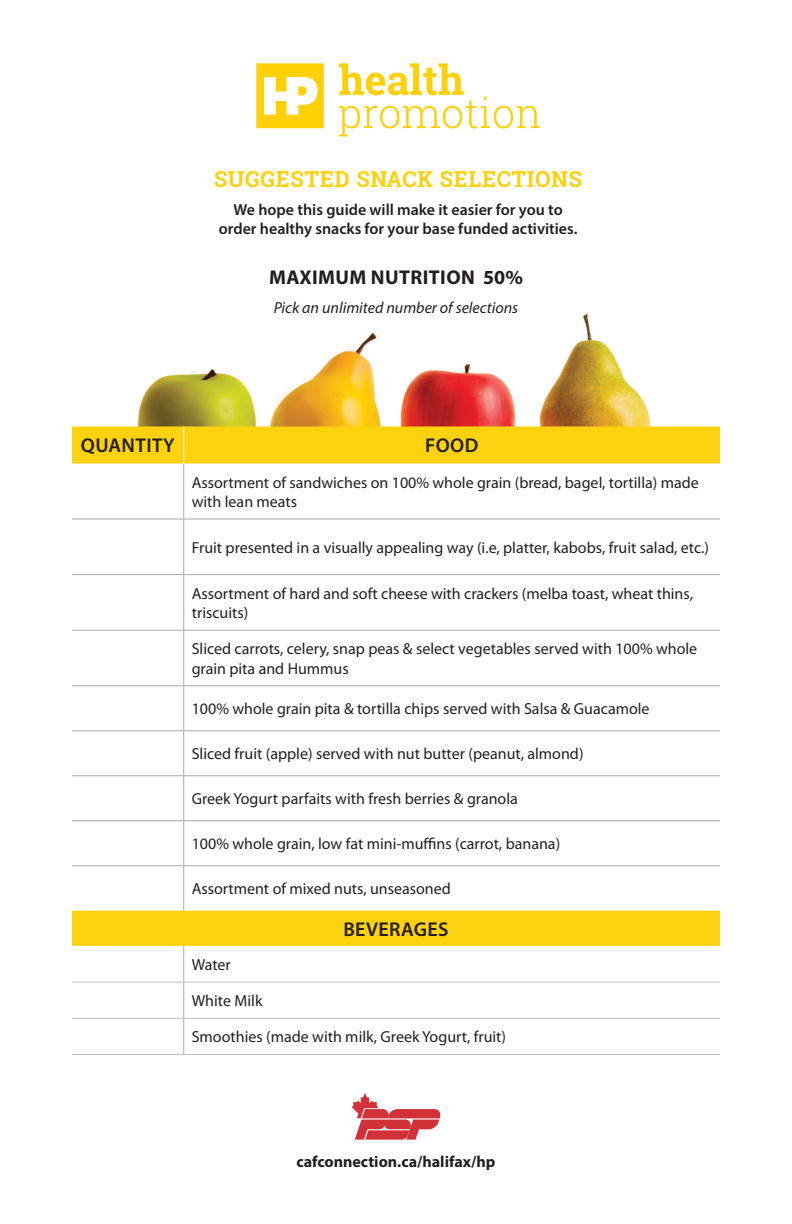
<style>
.page{position:relative;width:792px;height:1224px;background:#fff}
.page>*{position:absolute;margin:0;border:0;box-sizing:border-box;transform-origin:0 0}
.t1{font:700 22px "Roboto Slab";letter-spacing:.03em;color:#fcd10d}
.t2{font:600 20px "Myriad Pro";letter-spacing:.02em;color:#231f20}
.t3{font:700 20px "Myriad Pro";letter-spacing:.02em;color:#231f20}
.t4{font:16px/19.2px "Myriad Pro";color:#231f20}
.t5{font:600 16px/19.2px "Myriad Pro";color:#231f20;text-align:center}
.t6{font:italic 16px "Myriad Pro";color:#231f20}
.t7{font:700 16px "Myriad Pro";color:#231f20}
</style>
<div class="page">
<img style="left:138px;top:314px;width:512px;height:112px">
<svg style="left:256px;top:63px;width:68px;height:65px"></svg>
<svg style="left:339px;top:63px;width:201px;height:73px"></svg>
<svg style="left:352px;top:1093px;width:88px;height:47px"></svg>
<svg style="left:72px;top:426px;width:648px;height:520px"></svg>
<hr style="left:183px;top:426px;width:1px;height:37px;background:#fff">
<hr style="left:183px;top:463px;width:1px;height:56px;background:#a8a9ad">
<hr style="left:72px;top:519px;width:112px;height:1px;background:#a8a9ad">
<hr style="left:184px;top:519px;width:536px;height:1px;background:#a8a9ad">
<hr style="left:183px;top:519px;width:1px;height:55px;background:#a8a9ad">
<hr style="left:72px;top:574px;width:112px;height:1px;background:#a8a9ad">
<hr style="left:184px;top:574px;width:536px;height:1px;background:#a8a9ad">
<hr style="left:183px;top:575px;width:1px;height:55px;background:#a8a9ad">
<hr style="left:72px;top:630px;width:112px;height:1px;background:#a8a9ad">
<hr style="left:184px;top:630px;width:536px;height:1px;background:#a8a9ad">
<hr style="left:183px;top:630px;width:1px;height:56px;background:#a8a9ad">
<hr style="left:183px;top:686px;width:1px;height:45px;background:#a8a9ad">
<hr style="left:183px;top:731px;width:1px;height:45px;background:#a8a9ad">
<hr style="left:183px;top:776px;width:1px;height:44px;background:#a8a9ad">
<hr style="left:183px;top:821px;width:1px;height:44px;background:#a8a9ad">
<hr style="left:183px;top:866px;width:1px;height:45px;background:#a8a9ad">
<hr style="left:183px;top:946px;width:1px;height:36px;background:#a8a9ad">
<hr style="left:183px;top:982px;width:1px;height:36px;background:#a8a9ad">
<hr style="left:183px;top:1019px;width:1px;height:35px;background:#a8a9ad">
<hr style="left:72px;top:982px;width:112px;height:1px;background:#bcbdc0">
<hr style="left:184px;top:982px;width:536px;height:1px;background:#bcbdc0">
<hr style="left:72px;top:1018px;width:112px;height:1px;background:#bcbdc0">
<hr style="left:184px;top:1018px;width:536px;height:1px;background:#bcbdc0">
<hr style="left:72px;top:1054px;width:112px;height:1px;background:#bcbdc0">
<hr style="left:184px;top:1054px;width:536px;height:1px;background:#bcbdc0">
<hr style="left:72px;top:685px;width:112px;height:1px;background:#a8a9ad">
<hr style="left:184px;top:685px;width:536px;height:1px;background:#a8a9ad">
<hr style="left:72px;top:730px;width:112px;height:1px;background:#a8a9ad">
<hr style="left:184px;top:730px;width:536px;height:1px;background:#a8a9ad">
<hr style="left:72px;top:775px;width:112px;height:1px;background:#a8a9ad">
<hr style="left:184px;top:775px;width:536px;height:1px;background:#a8a9ad">
<hr style="left:72px;top:820px;width:112px;height:1px;background:#a8a9ad">
<hr style="left:184px;top:820px;width:536px;height:1px;background:#a8a9ad">
<hr style="left:72px;top:865px;width:112px;height:1px;background:#a8a9ad">
<hr style="left:184px;top:865px;width:536px;height:1px;background:#a8a9ad">
<h1 class="t1" style="left:214px;top:164px;width:370px">SUGGESTED SNACK SELECTIONS</h1>
<p class="t5" style="left:219px;top:200px;width:360px">We hope this guide will make it easier for you to order healthy snacks for your base funded activities.</p>
<p class="t3" style="left:269px;top:265px;width:255px">MAXIMUM NUTRITION 50%</p>
<p class="t6" style="left:274px;top:297px;width:246px">Pick an unlimited number of selections</p>
<p class="t2" style="left:81px;top:433px;width:95px">QUANTITY</p>
<p class="t2" style="left:425px;top:433px;width:55px">FOOD</p>
<p class="t4" style="left:192px;top:472px;width:509px">Assortment of sandwiches on 100% whole grain (bread, bagel, tortilla) made with lean meats</p>
<p class="t4" style="left:192px;top:538px;width:519px">Fruit presented in a visually appealing way (i.e, platter, kabobs, fruit salad, etc.)</p>
<p class="t4" style="left:192px;top:584px;width:503px">Assortment of hard and soft cheese with crackers (melba toast, wheat thins, triscuits)</p>
<p class="t4" style="left:192px;top:639px;width:507px">Sliced carrots, celery, snap peas &amp; select vegetables served with 100% whole grain pita and Hummus</p>
<p class="t4" style="left:192px;top:699px;width:459px">100% whole grain pita &amp; tortilla chips served with Salsa &amp; Guacamole</p>
<p class="t4" style="left:192px;top:744px;width:393px">Sliced fruit (apple) served with nut butter (peanut, almond)</p>
<p class="t4" style="left:192px;top:789px;width:328px">Greek Yogurt parfaits with fresh berries &amp; granola</p>
<p class="t4" style="left:192px;top:834px;width:370px">100% whole grain, low fat mini-muffins (carrot, banana)</p>
<p class="t4" style="left:192px;top:879px;width:261px">Assortment of mixed nuts, unseasoned</p>
<p class="t2" style="left:343px;top:916px;width:107px">BEVERAGES</p>
<p class="t4" style="left:192px;top:955px;width:41px">Water</p>
<p class="t4" style="left:192px;top:991px;width:72px">White Milk</p>
<p class="t4" style="left:192px;top:1027px;width:316px">Smoothies (made with milk, Greek Yogurt, fruit)</p>
<p class="t7" style="left:296px;top:1152px;width:201px">cafconnection.ca/halifax/hp</p>
</div>
